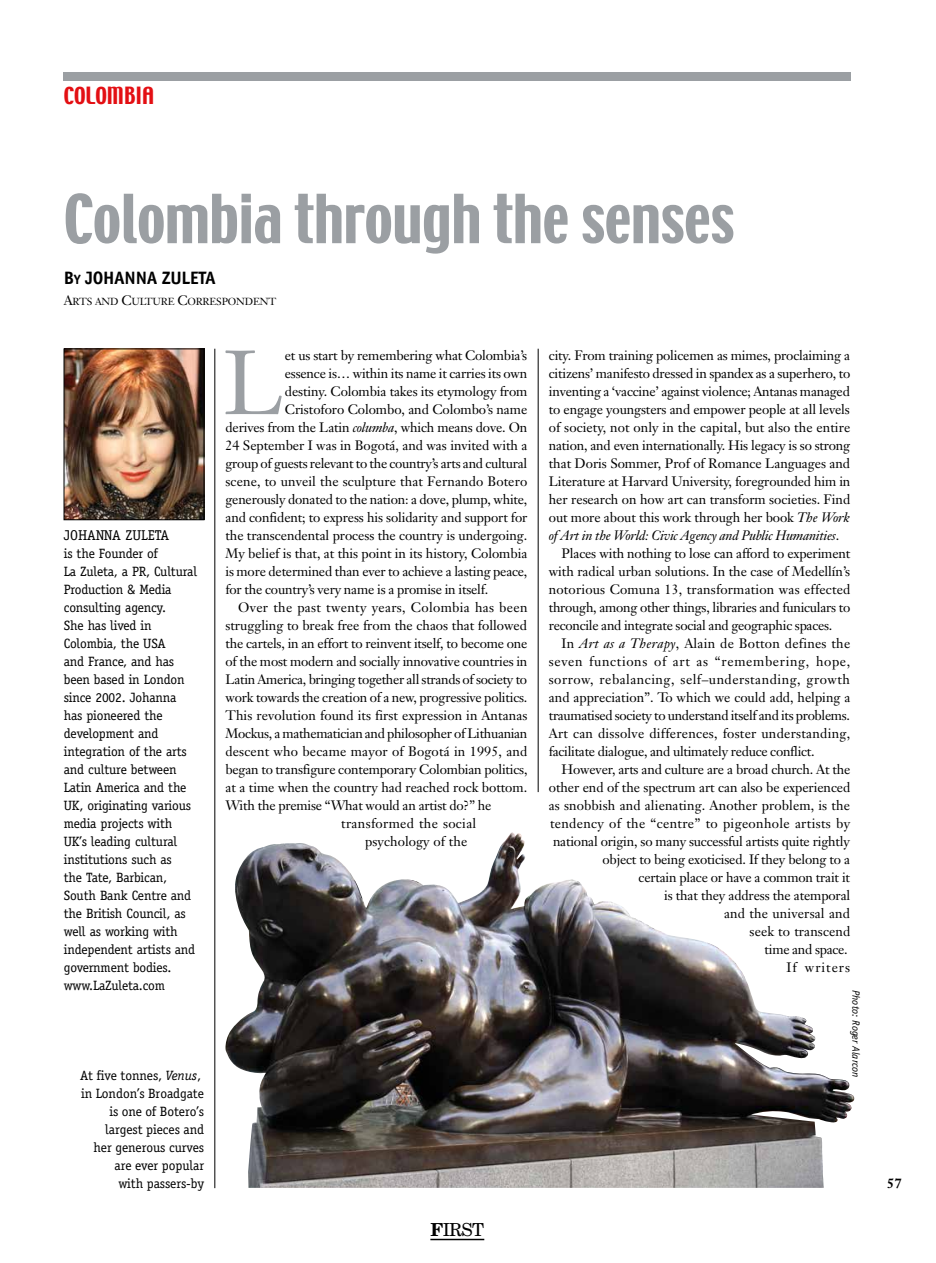
<style>
.page{position:relative;width:936px;height:1263px;background:#fff}
.page>*{position:absolute;margin:0;border:0;box-sizing:border-box;transform-origin:0 0}
.t1{font:89.25px "Janson Text";color:#9b9fa3}
.t2{font:60px "Techno";letter-spacing:-.005em;color:#9b9fa3}
.t3{font:21px "Techno";color:#e30f13}
.t4{font:700 18px "Officina Sans";letter-spacing:-.015em;color:#000}
.t5{font:18px "New Century Schlbk";color:#000}
.t6{font:14.25px "Officina Serif";color:#000}
.t7{font:13.5px "Janson Text";letter-spacing:-.01em;color:#000}
.t8{font:13.5px/18px "Officina Serif";letter-spacing:-.015em;color:#000}
.t9{font:13.5px "Janson Text";letter-spacing:.01em;color:#000}
.t10{font:13.5px "Janson Text";letter-spacing:.025em;color:#000}
.t11{font:13.5px "Janson Text";letter-spacing:.02em;color:#000}
.t12{font:italic 13.5px "Janson Text";letter-spacing:-.015em;color:#000}
.t13{font:13.5px "Janson Text";letter-spacing:.035em;color:#000}
.t14{font:13.5px "Janson Text";letter-spacing:.045em;color:#000}
.t15{font:13.5px "Janson Text";letter-spacing:.07em;color:#000}
.t16{font:700 13.5px "Janson Text";color:#000}
.t17{font:italic 10.5px "Officina Sans";color:#000}
.t18{font:10.2px "Janson Text";letter-spacing:-.02em;color:#000}
.s1{font-style:inherit}
.s2{font-size:13.5px}
.s3{font-style:italic}
.s4{font-weight:700}
.s5{font-style:normal}
</style>
<div class="page">
<hr style="left:214px;top:349px;width:1px;height:839px;background:#000">
<hr style="left:538px;top:349px;width:1px;height:443px;background:#000">
<div style="left:64px;top:72px;width:786px;height:9px;background:#9b9fa3"></div>
<hr style="left:430px;top:1239px;width:54px;height:1px;background:#000">
<img style="left:66px;top:351px;width:136px;height:167px">
<div style="left:64px;top:349px;width:140px;height:171px;border:1px solid #000"></div>
<img style="left:225px;top:833px;width:622px;height:355px">
<h3 class="t3" style="left:64px;top:81px;width:92px">COLOMBIA</h3>
<h2 class="t2" style="left:64px;top:178px;width:672px">Colombia through the senses</h2>
<h3 class="t4" style="left:64px;top:267px;width:154px"><span class="s1">B</span><span class="s2">y</span> JOHANNA ZULETA</h3>
<p class="t18" style="left:64px;top:295px;width:214px"><span class="s2">A</span>RTS AND <span class="s2">C</span>ULTURE <span class="s2">C</span>ORRESPONDENT</p>
<p class="t6" style="left:64px;top:527px;width:107px">JOHANNA ZULETA</p>
<p class="t8" style="left:64px;top:544px;width:135px">is the Founder of<br>La Zuleta, a PR, Cultural<br>Production &amp; Media consulting agency.<br>She has lived in<br>Colombia, the USA<br>and France, and has been based in London since 2002. Johanna has pioneered the development and integration of the arts and culture between<br>Latin America and the<br>UK, originating various media projects with<br>UK’s leading cultural institutions such as<br>the Tate, Barbican,<br>South Bank Centre and the British Council, as well as working with independent artists and government bodies. www.LaZuleta.com</p>
<h1 class="t1" style="left:223px;top:326px;width:63px">L</h1>
<p class="t7" style="left:285px;top:347px;width:244px">et us start by remembering what Colombia’s</p>
<p class="t7" style="left:285px;top:365px;width:244px">essence is… within its name it carries its own</p>
<p class="t7" style="left:285px;top:383px;width:244px">destiny. Colombia takes its etymology from</p>
<p class="t7" style="left:285px;top:401px;width:244px">Cristoforo Colombo, and Colombo’s name</p>
<p class="t7" style="left:225px;top:419px;width:303px">derives from the Latin <span class="s3">columba</span>, which means dove. On</p>
<p class="t7" style="left:225px;top:437px;width:303px">24 September I was in Bogotá, and was invited with a</p>
<p class="t7" style="left:225px;top:455px;width:303px">group of guests relevant to the country’s arts and cultural</p>
<p class="t9" style="left:225px;top:473px;width:303px">scene, to unveil the sculpture that Fernando Botero</p>
<p class="t7" style="left:225px;top:491px;width:303px">generously donated to the nation: a dove, plump, white,</p>
<p class="t7" style="left:225px;top:509px;width:303px">and confident; to express his solidarity and support for</p>
<p class="t7" style="left:225px;top:527px;width:303px">the transcendental process the country is undergoing.</p>
<p class="t7" style="left:225px;top:545px;width:303px">My belief is that, at this point in its history, Colombia</p>
<p class="t7" style="left:225px;top:563px;width:303px">is more determined than ever to achieve a lasting peace,</p>
<p class="t7" style="left:225px;top:581px;width:264px">for the country’s very name is a promise in itself.</p>
<p class="t10" style="left:238px;top:599px;width:291px">Over the past twenty years, Colombia has been</p>
<p class="t7" style="left:225px;top:617px;width:303px">struggling to break free from the chaos that followed</p>
<p class="t7" style="left:225px;top:635px;width:303px">the cartels, in an effort to reinvent itself, to become one</p>
<p class="t7" style="left:225px;top:653px;width:303px">of the most modern and socially innovative countries in</p>
<p class="t7" style="left:225px;top:671px;width:303px">Latin America, bringing together all strands of society to</p>
<p class="t7" style="left:225px;top:689px;width:303px">work towards the creation of a new, progressive politics.</p>
<p class="t7" style="left:225px;top:707px;width:303px">This revolution found its first expression in Antanas</p>
<p class="t7" style="left:225px;top:725px;width:303px">Mockus, a mathematician and philosopher of Lithuanian</p>
<p class="t9" style="left:225px;top:743px;width:303px">descent who became mayor of Bogotá in 1995, and</p>
<p class="t7" style="left:225px;top:761px;width:303px">began to transfigure contemporary Colombian politics,</p>
<p class="t7" style="left:225px;top:779px;width:303px">at a time when the country had reached rock bottom.</p>
<p class="t7" style="left:225px;top:797px;width:267px">With the premise “What would an artist do?” he</p>
<p class="t10" style="left:341px;top:815px;width:137px">transformed the social</p>
<p class="t7" style="left:365px;top:833px;width:103px">psychology of the</p>
<p class="t8" style="left:80px;top:1066px;width:125px;text-align:right">At five tonnes, <span class="s3">Venus</span>, in London’s Broadgate is one of Botero’s largest pieces and<br>her generous curves are ever popular<br>with passers-by</p>
<h3 class="t5" style="left:430px;top:1218px;width:55px"><span class="s4">F</span>IRST</h3>
<p class="t7" style="left:549px;top:347px;width:303px">city. From training policemen as mimes, proclaiming a</p>
<p class="t7" style="left:549px;top:365px;width:303px">citizens’ manifesto dressed in spandex as a superhero, to</p>
<p class="t7" style="left:549px;top:383px;width:302px">inventing a ‘vaccine’ against violence; Antanas managed</p>
<p class="t7" style="left:549px;top:401px;width:302px">to engage youngsters and empower people at all levels</p>
<p class="t7" style="left:549px;top:419px;width:303px">of society, not only in the capital, but also the entire</p>
<p class="t7" style="left:549px;top:437px;width:303px">nation, and even internationally. His legacy is so strong</p>
<p class="t7" style="left:549px;top:455px;width:303px">that Doris Sommer, Prof of Romance Languages and</p>
<p class="t7" style="left:549px;top:473px;width:303px">Literature at Harvard University, foregrounded him in</p>
<p class="t7" style="left:549px;top:491px;width:303px">her research on how art can transform societies. Find</p>
<p class="t7" style="left:549px;top:509px;width:303px">out more about this work through her book <span class="s3">The Work</span></p>
<p class="t12" style="left:549px;top:527px;width:292px">of Art in the World: Civic Agency and Public Humanities<span class="s5">.</span></p>
<p class="t7" style="left:561px;top:545px;width:290px">Places with nothing to lose can afford to experiment</p>
<p class="t7" style="left:549px;top:563px;width:302px">with radical urban solutions. In the case of Medellín’s</p>
<p class="t9" style="left:549px;top:581px;width:303px">notorious Comuna 13, transformation was effected</p>
<p class="t7" style="left:549px;top:599px;width:303px">through, among other things, libraries and funiculars to</p>
<p class="t7" style="left:549px;top:617px;width:285px">reconcile and integrate social and geographic spaces.</p>
<p class="t11" style="left:561px;top:635px;width:290px">In <span class="s3">Art as a Therapy</span>, Alain de Botton defines the</p>
<p class="t14" style="left:549px;top:653px;width:303px">seven functions of art as “remembering, hope,</p>
<p class="t13" style="left:549px;top:671px;width:303px">sorrow, rebalancing, self–understanding, growth</p>
<p class="t7" style="left:549px;top:689px;width:303px">and appreciation”. To which we could add, helping a</p>
<p class="t7" style="left:549px;top:707px;width:303px">traumatised society to understand itself and its problems.</p>
<p class="t11" style="left:549px;top:725px;width:303px">Art can dissolve differences, foster understanding,</p>
<p class="t7" style="left:549px;top:743px;width:267px">facilitate dialogue, and ultimately reduce conflict.</p>
<p class="t7" style="left:561px;top:761px;width:290px">However, arts and culture are a broad church. At the</p>
<p class="t7" style="left:549px;top:779px;width:303px">other end of the spectrum art can also be experienced</p>
<p class="t7" style="left:549px;top:797px;width:303px">as snobbish and alienating. Another problem, is the</p>
<p class="t10" style="left:550px;top:815px;width:302px">tendency of the “centre” to pigeonhole artists by</p>
<p class="t7" style="left:553px;top:833px;width:298px">national origin, so many successful artists quite rightly</p>
<p class="t7" style="left:602px;top:851px;width:249px">object to being exoticised. If they belong to a</p>
<p class="t7" style="left:638px;top:869px;width:213px">certain place or have a common trait it</p>
<p class="t7" style="left:664px;top:887px;width:188px">is that they address the atemporal</p>
<p class="t9" style="left:724px;top:904px;width:127px">and the universal and</p>
<p class="t7" style="left:749px;top:922px;width:102px">seek to transcend</p>
<p class="t7" style="left:764px;top:940px;width:84px">time and space.</p>
<p class="t15" style="left:786px;top:958px;width:65px">If writers</p>
<p class="t17" style="left:862px;top:990px;width:89px;rotate:90deg">Photo: Roger Alarcon</p>
<p class="t16" style="left:886px;top:1174px;width:17px">57</p>
</div>
